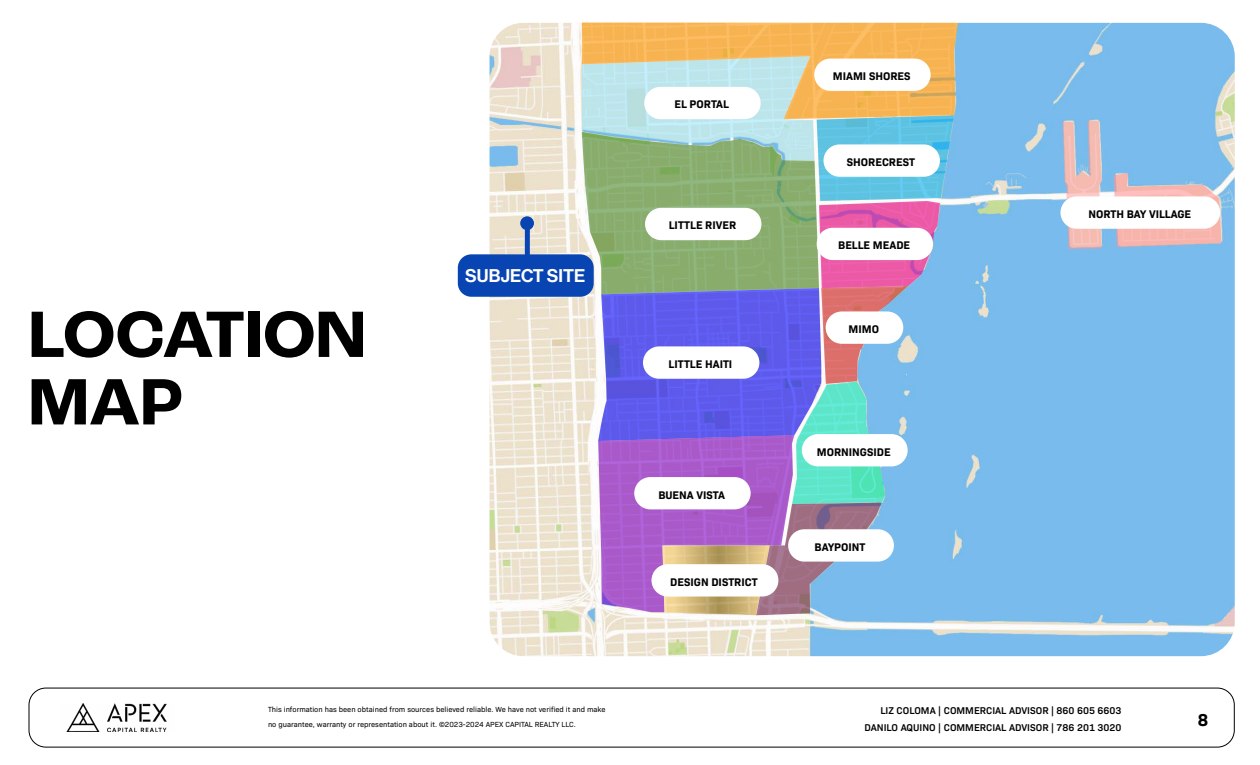
<style>
.page{position:relative;width:1260px;height:765px;background:#fff}
.page>*{position:absolute;margin:0;border:0;box-sizing:border-box;transform-origin:0 0}
.t1{font:700 68.75px/67.5px "Roc Grotesk";color:#000}
.t2{font:18px "N Haas Grotesk DS Pro 65 Md";color:#fff}
.t3{font:700 17.5px "Bio Sans";color:#000}
.t4{font:700 11.25px "Bio Sans";color:#000}
.t5{font:600 10px/17.5px "Bio Sans";color:#000;text-align:right}
.t6{font:7.5px/15px "Bio Sans";color:#000}
</style>
<div class="page">
<div style="left:29px;top:688px;width:1206px;height:60px;border:1px solid #000;border-radius:17px"></div>
<img style="left:490px;top:23px;width:745px;height:633px">
<svg style="left:582px;top:23px;width:376px;height:592px;background:#a5a8bf"></svg>
<div style="left:802px;top:434px;width:106px;height:32px;background:#fff;border-radius:16px"></div>
<div style="left:788px;top:529px;width:106px;height:33px;background:#fff;border-radius:16px"></div>
<div style="left:634px;top:477px;width:117px;height:32px;background:#fff;border-radius:16px"></div>
<div style="left:651px;top:564px;width:127px;height:33px;background:#fff;border-radius:16px"></div>
<div style="left:644px;top:87px;width:117px;height:32px;background:#fff;border-radius:16px"></div>
<div style="left:645px;top:208px;width:116px;height:32px;background:#fff;border-radius:16px"></div>
<svg style="left:1063px;top:120px;width:39px;height:129px;background:#d1bcc4"></svg>
<svg style="left:1114px;top:173px;width:107px;height:74px;background:#ceb8c3"></svg>
<div style="left:1060px;top:196px;width:160px;height:33px;background:#fff;border-radius:16px"></div>
<div style="left:525px;top:223px;width:5px;height:47px;background:#0944b3"></div>
<div style="left:458px;top:254px;width:136px;height:43px;background:#0944b3;border-radius:13px"></div>
<div style="left:520px;top:216px;width:14px;height:14px;background:#0944b3;border-radius:50%"></div>
<h1 class="t1" style="left:29px;top:302px;width:339px">LOCATION<br>MAP</h1>
<h2 class="t2" style="left:465px;top:266px;width:122px">SUBJECT SITE</h2>
<h3 class="t4" style="left:674px;top:96px;width:56px">EL PORTAL</h3>
<h3 class="t4" style="left:669px;top:217px;width:69px">LITTLE RIVER</h3>
<h3 class="t4" style="left:669px;top:355px;width:65px">LITTLE HAITI</h3>
<h3 class="t4" style="left:658px;top:486px;width:68px">BUENA VISTA</h3>
<h3 class="t4" style="left:670px;top:573px;width:89px">DESIGN DISTRICT</h3>
<h3 class="t4" style="left:833px;top:68px;width:79px">MIAMI SHORES</h3>
<h3 class="t4" style="left:847px;top:154px;width:70px">SHORECREST</h3>
<h3 class="t4" style="left:838px;top:237px;width:74px">BELLE MEADE</h3>
<h3 class="t4" style="left:849px;top:321px;width:32px">MIMO</h3>
<h3 class="t4" style="left:817px;top:443px;width:75px">MORNINGSIDE</h3>
<h3 class="t4" style="left:815px;top:538px;width:52px">BAYPOINT</h3>
<h3 class="t4" style="left:1088px;top:205px;width:104px">NORTH BAY VILLAGE</h3>
<p class="t6" style="left:268px;top:701px;width:339px">This information has been obtained from sources believed reliable. We have not verified it and make no guarantee, warranty or representation about it. ©2023-2024 APEX CAPITAL REALTY LLC.</p>
<h3 class="t5" style="left:864px;top:701px;width:259px">LIZ COLOMA | COMMERCIAL ADVISOR | 860 605 6603<br>DANILO AQUINO | COMMERCIAL ADVISOR | 786 201 3020</h3>
<h3 class="t3" style="left:1198px;top:707px;width:12px">8</h3>
</div>
